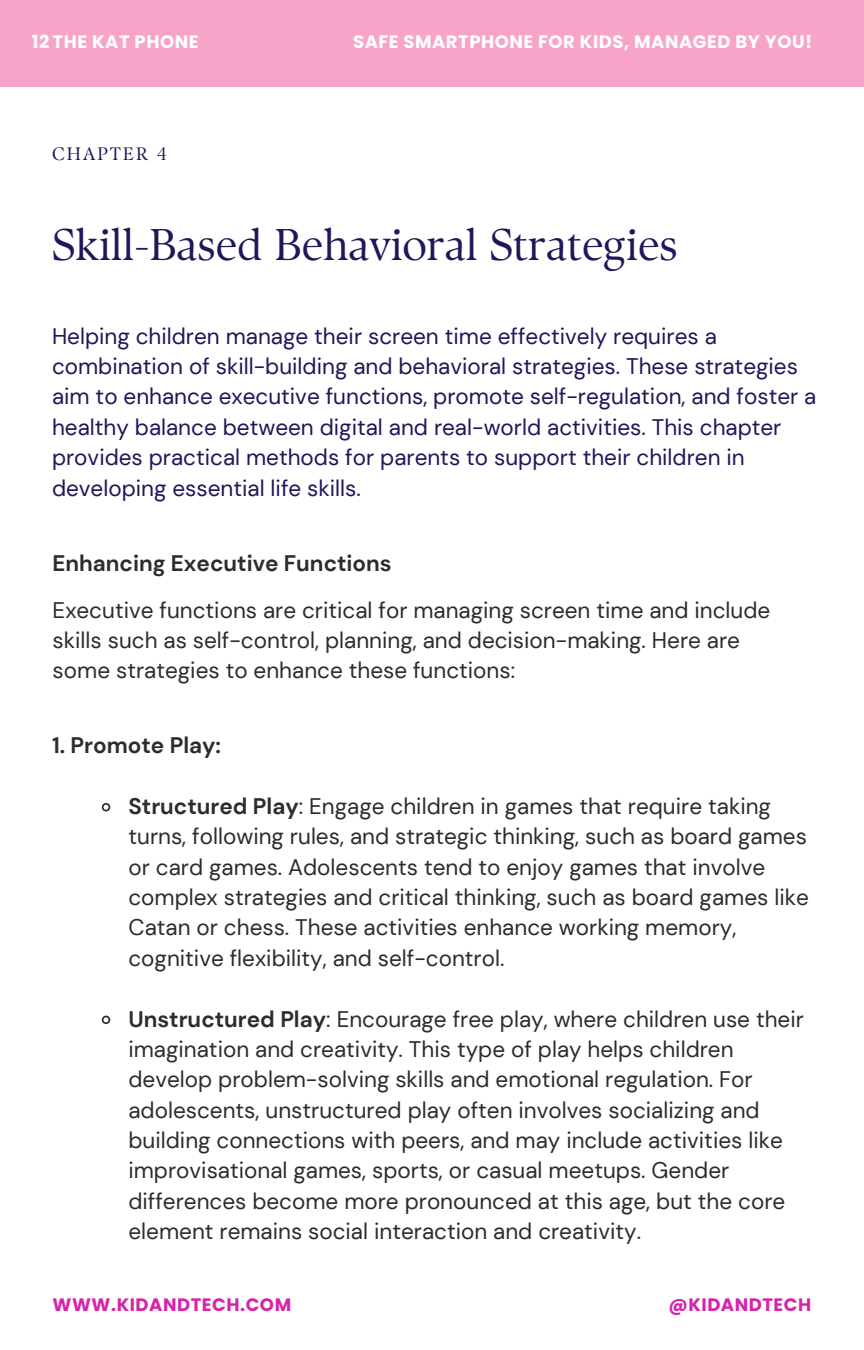
<style>
.page{position:relative;width:864px;height:1350px;background:#fff}
.page>*{position:absolute;margin:0;border:0;box-sizing:border-box;transform-origin:0 0}
.t1{font:44.32px "TY Serif D";color:#1e185a}
.t2{font:22.5px/30.4px "DM Sans";color:#2b2c30}
.t3{font:22.5px/30.4px "DM Sans";color:#1e185a}
.t4{font:700 22.5px "DM Sans";color:#2b2c30}
.t5{font:700 18px "Poppins";letter-spacing:.03em;color:#fff}
.t6{font:700 18px "Poppins";letter-spacing:.03em;color:#d624aa}
.t7{font:18px "TY Serif D";letter-spacing:.12em;color:#1e185a}
.s1{font-weight:700}
</style>
<div class="page">
<div style="left:0;top:0;width:864px;height:86px;background:#f7a4c8"></div>
<svg style="left:101px;top:803px;width:10px;height:9px"></svg>
<svg style="left:101px;top:1015px;width:10px;height:9px"></svg>
<h1 class="t5" style="left:32px;top:29px;width:168px">12THE KAT PHONE</h1>
<p class="t5" style="left:353px;top:29px;width:461px">SAFE SMARTPHONE FOR KIDS, MANAGED BY YOU!</p>
<h4 class="t7" style="left:52px;top:143px;width:116px">CHAPTER 4</h4>
<h4 class="t1" style="left:52px;top:218px;width:627px">Skill-Based Behavioral Strategies</h4>
<h2 class="t3" style="left:52px;top:321px;width:766px">Helping children manage their screen time effectively requires a combination of skill-building and behavioral strategies. These strategies aim to enhance executive functions, promote self-regulation, and foster a healthy balance between digital and real-world activities. This chapter provides practical methods for parents to support their children in developing essential life skills.</h2>
<h3 class="t4" style="left:53px;top:549px;width:341px">Enhancing Executive Functions</h3>
<h2 class="t2" style="left:53px;top:595px;width:719px">Executive functions are critical for managing screen time and include skills such as self-control, planning, and decision-making. Here are some strategies to enhance these functions:</h2>
<p class="t4" style="left:52px;top:731px;width:170px">1. Promote Play:</p>
<p class="t2" style="left:128px;top:791px;width:682px"><span class="s1">Structured Play</span>: Engage children in games that require taking turns, following rules, and strategic thinking, such as board games or card games. Adolescents tend to enjoy games that involve complex strategies and critical thinking, such as board games like Catan or chess. These activities enhance working memory, cognitive flexibility, and self-control.</p>
<h4 class="t2" style="left:128px;top:1004px;width:677px"><span class="s1">Unstructured Play</span>: Encourage free play, where children use their imagination and creativity. This type of play helps children develop problem-solving skills and emotional regulation. For adolescents, unstructured play often involves socializing and building connections with peers, and may include activities like improvisational games, sports, or casual meetups. Gender differences become more pronounced at this age, but the core element remains social interaction and creativity.</h4>
<p class="t6" style="left:53px;top:1292px;width:240px">WWW.KIDANDTECH.COM</p>
<h3 class="t6" style="left:668px;top:1292px;width:144px">@KIDANDTECH</h3>
</div>
